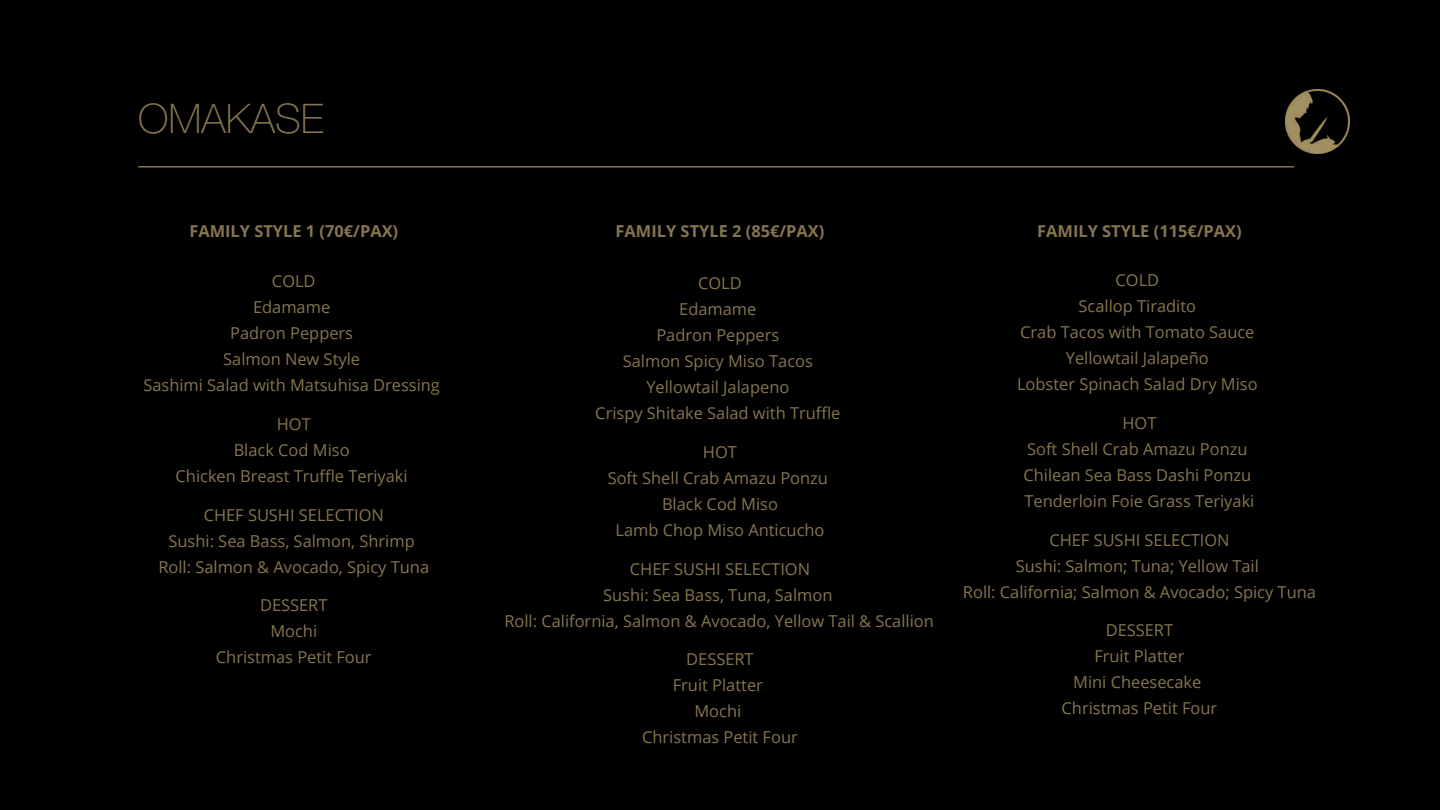
<style>
.page{position:relative;width:1440px;height:810px;background:#000}
.page>*{position:absolute;margin:0;border:0;box-sizing:border-box;transform-origin:0 0}
.t1{font:100 40.8px "Helvetica Neue";color:#86764f}
.t2{font:16.4px/26px "Open Sans";color:#86764f;text-align:center}
.t3{font:700 16.4px "Open Sans";color:#86764f}
</style>
<div class="page">
<hr style="left:138px;top:166px;width:1156px;height:2px;background:#86764f">
<img style="left:1286px;top:90px;width:64px;height:63px">
<h1 class="t1" style="left:138px;top:103px;width:187px">OMAKASE</h1>
<p class="t3" style="left:189px;top:220px;width:210px">FAMILY STYLE 1 (70€/PAX)</p>
<p class="t2" style="left:143px;top:268px;width:298px">COLD<br>Edamame<br>Padron Peppers<br>Salmon New Style<br>Sashimi Salad with Matsuhisa Dressing</p>
<p class="t2" style="left:176px;top:410px;width:234px">HOT<br>Black Cod Miso<br>Chicken Breast Truffle Teriyaki</p>
<p class="t2" style="left:158px;top:501px;width:272px">CHEF SUSHI SELECTION<br>Sushi: Sea Bass, Salmon, Shrimp<br>Roll: Salmon &amp; Avocado, Spicy Tuna</p>
<p class="t2" style="left:216px;top:592px;width:157px">DESSERT<br>Mochi<br>Christmas Petit Four</p>
<p class="t3" style="left:616px;top:220px;width:210px">FAMILY STYLE 2 (85€/PAX)</p>
<p class="t2" style="left:595px;top:270px;width:247px">COLD<br>Edamame<br>Padron Peppers<br>Salmon Spicy Miso Tacos<br>Yellowtail Jalapeno<br>Crispy Shitake Salad with Truffle</p>
<p class="t2" style="left:608px;top:439px;width:222px">HOT<br>Soft Shell Crab Amazu Ponzu<br>Black Cod Miso<br>Lamb Chop Miso Anticucho</p>
<p class="t2" style="left:504px;top:555px;width:431px">CHEF SUSHI SELECTION<br>Sushi: Sea Bass, Tuna, Salmon<br>Roll: California, Salmon &amp; Avocado, Yellow Tail &amp; Scallion</p>
<p class="t2" style="left:642px;top:646px;width:157px">DESSERT<br>Fruit Platter<br>Mochi<br>Christmas Petit Four</p>
<p class="t3" style="left:1037px;top:220px;width:206px">FAMILY STYLE (115€/PAX)</p>
<p class="t2" style="left:1017px;top:267px;width:242px">COLD<br>Scallop Tiradito<br>Crab Tacos with Tomato Sauce<br>Yellowtail Jalapeño<br>Lobster Spinach Salad Dry Miso</p>
<p class="t2" style="left:1023px;top:410px;width:232px">HOT<br>Soft Shell Crab Amazu Ponzu<br>Chilean Sea Bass Dashi Ponzu<br>Tenderloin Foie Grass Teriyaki</p>
<p class="t2" style="left:963px;top:526px;width:355px">CHEF SUSHI SELECTION<br>Sushi: Salmon; Tuna; Yellow Tail<br>Roll: California; Salmon &amp; Avocado; Spicy Tuna</p>
<p class="t2" style="left:1062px;top:617px;width:157px">DESSERT<br>Fruit Platter<br>Mini Cheesecake<br>Christmas Petit Four</p>
</div>
